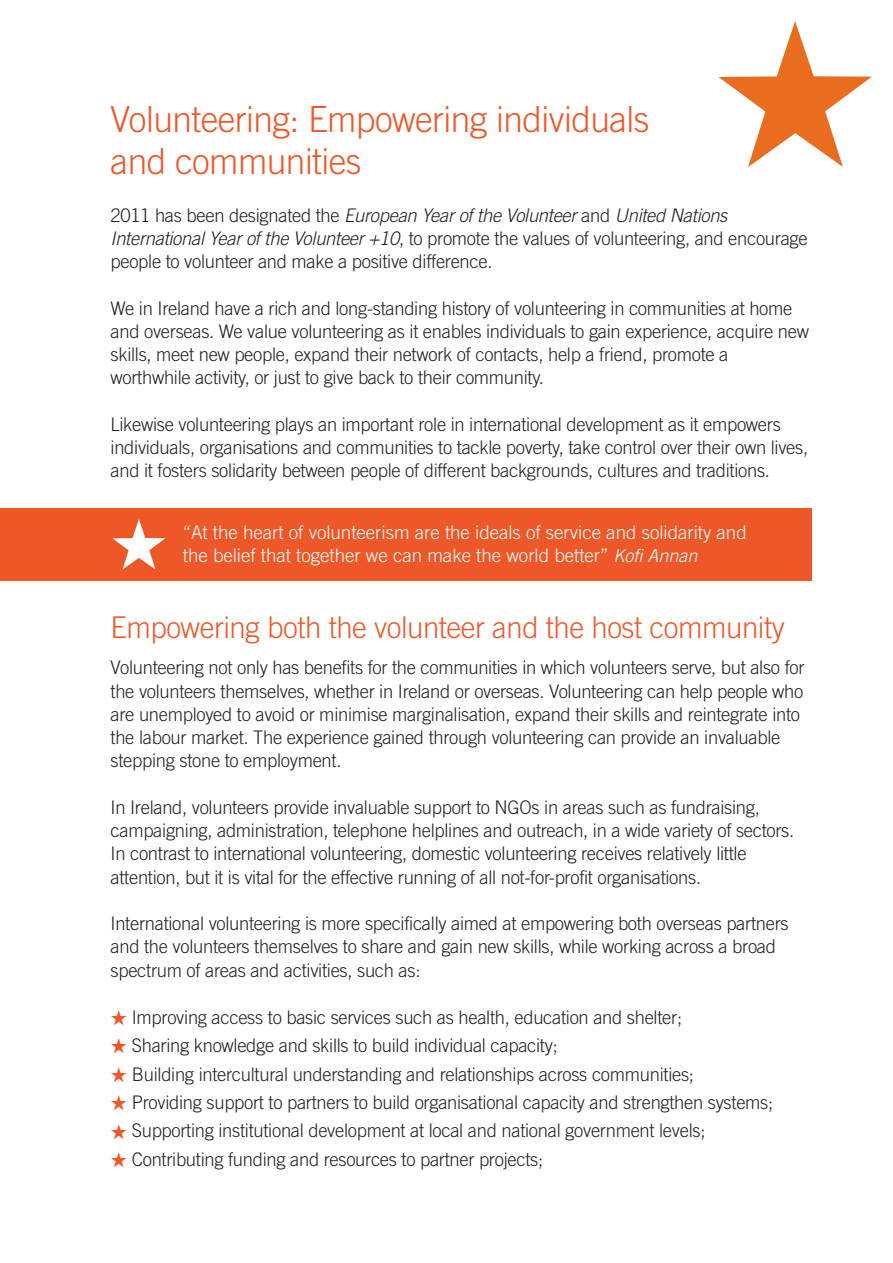
<style>
.page{position:relative;width:893px;height:1263px;background:#fff}
.page>*{position:absolute;margin:0;border:0;box-sizing:border-box;transform-origin:0 0}
.t1{font:300 36px/42px "Trade Gothic";letter-spacing:-.015em;color:#ee5829}
.t2{font:300 30px "Trade Gothic";letter-spacing:-.015em;color:#ee5829}
.t3{font:300 18.75px/23.2px "Trade Gothic";letter-spacing:-.015em;color:#231f20}
.t4{font:300 18.75px/23.2px "Trade Gothic";color:#fff}
.s1{font-style:italic}
.s2{font-style:italic;font-size:18px}
.s3{color:#ee5829}
</style>
<div class="page">
<div style="left:0;top:509px;width:812px;height:72px;background:#ee5829"></div>
<svg style="left:718px;top:21px;width:154px;height:146px"></svg>
<svg style="left:112px;top:519px;width:53px;height:51px"></svg>
<h1 class="t1" style="left:111px;top:102px;width:540px">Volunteering: Empowering individuals and communities</h1>
<p class="t3" style="left:111px;top:205px;width:699px">2011 has been designated the <span class="s1">EuropeanYearof theVolunteer</span>and <span class="s1">UnitedNations<br>InternationalYearof theVolunteer+10</span>, to promote the values of volunteering, and encourage people to volunteer and make a positive difference.</p>
<p class="t3" style="left:111px;top:298px;width:700px">We in Ireland have a rich and long-standing history of volunteering in communities at home and overseas. We value volunteering as it enables individuals to gain experience, acquire new skills, meet new people, expand their network of contacts, help a friend, promote a worthwhile activity, or just to give back to their community.</p>
<p class="t3" style="left:111px;top:414px;width:699px">Likewise volunteering plays an important role in international development as it empowers individuals, organisations and communities to tackle poverty, take control over their own lives, and it fosters solidarity between people of different backgrounds, cultures and traditions.</p>
<p class="t4" style="left:183px;top:522px;width:565px">“At the heart of volunteerism are the ideals of service and solidarity and the belief that together we can make the world better” <span class="s2">KofiAnnan</span></p>
<h2 class="t2" style="left:111px;top:617px;width:676px">Empowering both the volunteer and the host community</h2>
<p class="t3" style="left:111px;top:658px;width:695px">Volunteering not only has benefits for the communities in which volunteers serve, but also for the volunteers themselves, whether in Ireland or overseas. Volunteering can help people who are unemployed to avoid or minimise marginalisation, expand their skills and reintegrate into the labour market. The experience gained through volunteering can provide an invaluable stepping stone to employment.</p>
<p class="t3" style="left:111px;top:797px;width:685px">In Ireland, volunteers provide invaluable support to NGOs in areas such as fundraising, campaigning, administration, telephone helplines and outreach, in a wide variety of sectors.<br>In contrast to international volunteering, domestic volunteering receives relatively little attention, but it is vital for the effective running of all not-for-profit organisations.</p>
<p class="t3" style="left:111px;top:913px;width:680px">International volunteering is more specifically aimed at empowering both overseas partners and the volunteers themselves to share and gain new skills, while working across a broad spectrum of areas and activities, such as:</p>
<p class="t3" style="left:111px;top:1007px;width:573px"><span class="s3">★</span> Improving access to basic services such as health, education and shelter;</p>
<p class="t3" style="left:111px;top:1035px;width:449px"><span class="s3">★</span> Sharing knowledge and skills to build individual capacity;</p>
<p class="t3" style="left:111px;top:1064px;width:585px"><span class="s3">★</span> Building intercultural understanding and relationships across communities;</p>
<p class="t3" style="left:111px;top:1092px;width:664px"><span class="s3">★</span> Providing support to partners to build organisational capacity and strengthen systems;</p>
<p class="t3" style="left:111px;top:1121px;width:596px"><span class="s3">★</span> Supporting institutional development at local and national government levels;</p>
<p class="t3" style="left:111px;top:1149px;width:434px"><span class="s3">★</span> Contributing funding and resources to partner projects;</p>
</div>
